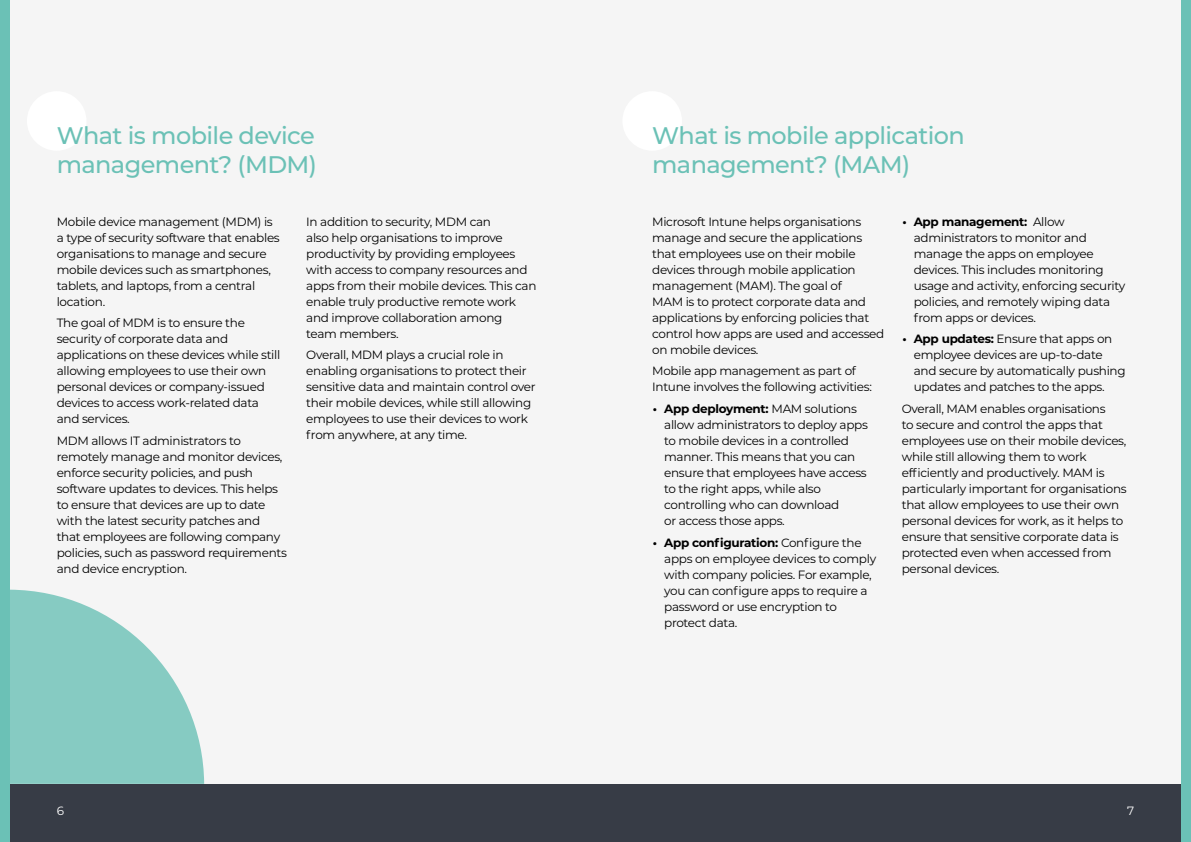
<style>
.page{position:relative;width:1191px;height:842px;background:#fff}
.page>*{position:absolute;margin:0;border:0;box-sizing:border-box;transform-origin:0 0}
.t1{font:500 24px/29px "Montserrat";letter-spacing:-.025em;color:#6bc1b6}
.t2{font:12px/16px "Montserrat";letter-spacing:-.025em;color:#000}
.t3{font:12px "Montserrat";color:#fff}
.s1{font-weight:700}
</style>
<div class="page">
<div style="left:0;top:0;width:10px;height:842px;background:#6bc1b6"></div>
<div style="left:1181px;top:0;width:10px;height:842px;background:#6bc1b6"></div>
<div style="left:10px;top:784px;width:585px;height:58px;background:#373c46"></div>
<div style="left:595px;top:784px;width:586px;height:58px;background:#373c46"></div>
<div style="left:10px;top:0;width:585px;height:784px;background:#f5f5f5"></div>
<div style="left:595px;top:0;width:586px;height:784px;background:#f5f5f5"></div>
<div style="left:27px;top:91px;width:59px;height:60px;background:#fff;border-radius:50%"></div>
<div style="left:622px;top:91px;width:60px;height:60px;background:#fff;border-radius:50%"></div>
<svg style="left:10px;top:590px;width:194px;height:194px"></svg>
<h1 class="t1" style="left:57px;top:120px;width:262px">What is mobile device management? (MDM)</h1>
<h1 class="t1" style="left:652px;top:120px;width:314px">What is mobile application management? (MAM)</h1>
<p class="t2" style="left:306px;top:213px;width:232px">In addition to security, MDM can<br>also help organisations to improve productivity by providing employees with access to company resources and apps from their mobile devices. This can enable truly productive remote work and improve collaboration among<br>team members.</p>
<p class="t2" style="left:306px;top:347px;width:231px">Overall, MDM plays a crucial role in enabling organisations to protect their sensitive data and maintain control over their mobile devices, while still allowing employees to use their devices to work from anywhere, at any time.</p>
<p class="t2" style="left:913px;top:213px;width:213px;text-indent:-11px"><span class="s1">• App management:</span> Allow administrators to monitor and manage the apps on employee devices. This includes monitoring usage and activity, enforcing security policies, and remotely wiping data from apps or devices.</p>
<p class="t2" style="left:913px;top:330px;width:213px;text-indent:-11px"><span class="s1">• App updates:</span> Ensure that apps on employee devices are up-to-date and secure by automatically pushing updates and patches to the apps.</p>
<p class="t2" style="left:901px;top:400px;width:226px">Overall, MAM enables organisations<br>to secure and control the apps that employees use on their mobile devices, while still allowing them to work efficiently and productively. MAM is particularly important for organisations that allow employees to use their own personal devices for work, as it helps to ensure that sensitive corporate data is protected even when accessed from personal devices.</p>
<p class="t2" style="left:652px;top:213px;width:234px">Microsoft Intune helps organisations manage and secure the applications that employees use on their mobile devices through mobile application management (MAM). The goal of<br>MAM is to protect corporate data and applications by enforcing policies that control how apps are used and accessed on mobile devices.</p>
<p class="t2" style="left:652px;top:363px;width:221px">Mobile app management as part of<br>Intune involves the following activities:</p>
<p class="t2" style="left:664px;top:400px;width:205px;text-indent:-11px"><span class="s1">• App deployment:</span> MAM solutions allow administrators to deploy apps to mobile devices in a controlled manner. This means that you can ensure that employees have access to the right apps, while also controlling who can download<br>or access those apps.</p>
<p class="t2" style="left:664px;top:534px;width:213px;text-indent:-11px"><span class="s1">• App configuration:</span> Configure the apps on employee devices to comply with company policies. For example, you can configure apps to require a password or use encryption to protect data.</p>
<p class="t2" style="left:57px;top:213px;width:225px">Mobile device management (MDM) is a type of security software that enables organisations to manage and secure mobile devices such as smartphones, tablets, and laptops, from a central location.</p>
<p class="t2" style="left:57px;top:315px;width:225px">The goal of MDM is to ensure the security of corporate data and applications on these devices while still allowing employees to use their own personal devices or company-issued devices to access work-related data and services.</p>
<p class="t2" style="left:57px;top:432px;width:232px">MDM allows IT administrators to remotely manage and monitor devices, enforce security policies, and push software updates to devices. This helps to ensure that devices are up to date with the latest security patches and that employees are following company policies, such as password requirements and device encryption.</p>
<p class="t3" style="left:57px;top:803px;width:9px">6</p>
<p class="t3" style="left:1127px;top:803px;width:9px">7</p>
</div>
